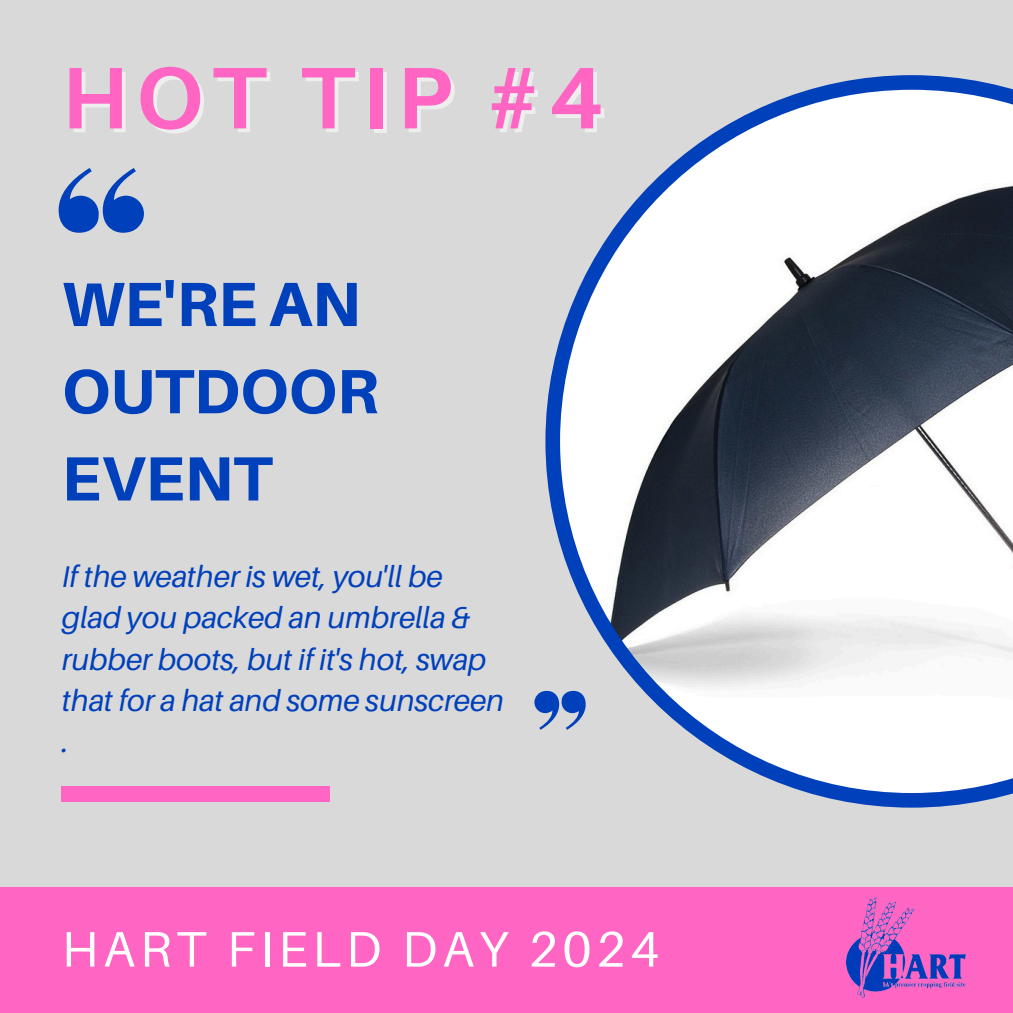
<style>
.page{position:relative;width:1013px;height:1013px;background:#fff}
.page>*{position:absolute;margin:0;border:0;box-sizing:border-box;transform-origin:0 0}
.t1{font:700 87.5px "Aileron";letter-spacing:.095em;color:#ff66c4}
.t2{font:800 62.5px/87.2px "Aileron";color:#0040bb}
.t3{font:50px "Aileron";letter-spacing:.095em;color:#fff}
.t4{font:italic 30px/41.2px "Aileron";color:#0040bb}
</style>
<div class="page">
<div style="left:0;top:0;width:1012px;height:1012px;background:#d9d9d9"></div>
<div style="left:0;top:887px;width:1012px;height:125px;background:#ff66c4"></div>
<svg style="left:545px;top:75px;width:467px;height:732px"></svg>
<img style="left:560px;top:90px;width:452px;height:703px">
<div style="left:62px;top:786px;width:268px;height:15px;background:#ff66c4"></div>
<svg style="left:59px;top:168px;width:85px;height:65px"></svg>
<img style="left:846px;top:897px;width:119px;height:100px">
<svg style="left:534px;top:691px;width:51px;height:38px"></svg>
<p class="t1" style="left:62px;top:43px;width:543px">HOT TIP #4</p>
<p class="t2" style="left:62px;top:259px;width:318px">WE'RE AN<br>OUTDOOR<br>EVENT</p>
<p class="t4" style="left:62px;top:555px;width:444px">If the weather is wet, you'll be glad you packed an umbrella &amp; rubber boots, but if it's hot, swap that for a hat and some sunscreen .</p>
<h2 class="t3" style="left:62px;top:918px;width:599px">HART FIELD DAY 2024</h2>
</div>
